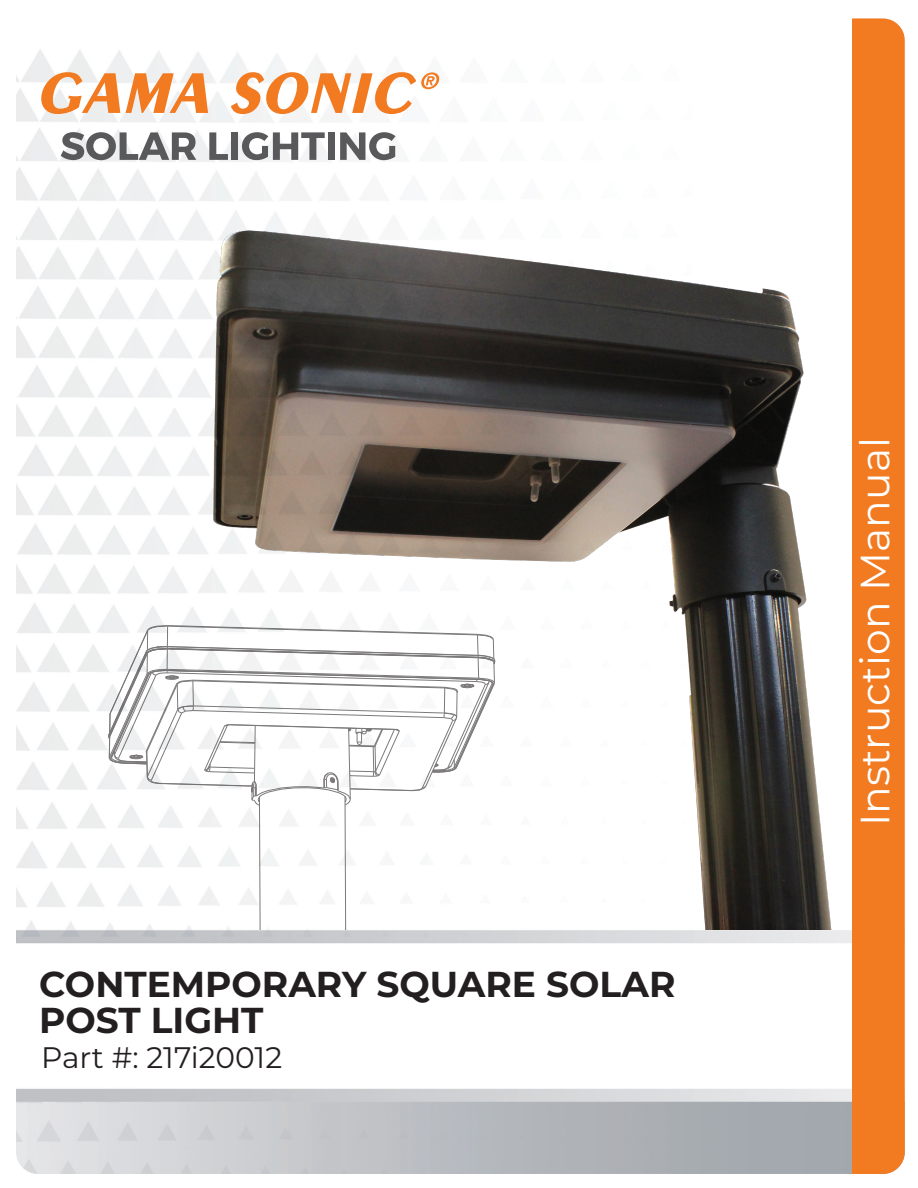
<style>
.page{position:relative;width:918px;height:1188px;background:#fff}
.page>*{position:absolute;margin:0;border:0;box-sizing:border-box;transform-origin:0 0}
.t1{font:40.95px "Montserrat";color:#fff}
.t2{font:700 36px/36px "Montserrat";color:#231f20}
.t3{font:29.7px "Montserrat";color:#231f20}
</style>
<div class="page">
<div style="left:852px;top:18px;width:53px;height:1156px;background:#f27a21"></div>
<svg style="left:61px;top:132px;width:135px;height:28px"></svg>
<svg style="left:209px;top:132px;width:19px;height:28px"></svg>
<div style="left:231px;top:132px;width:7px;height:28px;background:#59595c"></div>
<svg style="left:242px;top:132px;width:83px;height:28px"></svg>
<div style="left:328px;top:132px;width:7px;height:28px;background:#59595c"></div>
<svg style="left:340px;top:132px;width:56px;height:28px"></svg>
<svg style="left:39px;top:72px;width:401px;height:42px"></svg>
<img style="left:183px;top:190px;width:649px;height:740px">
<svg style="left:108px;top:625px;width:387px;height:305px"></svg>
<p class="t2" style="left:39px;top:964px;width:638px">CONTEMPORARY SQUARE SOLAR<br>POST LIGHT</p>
<p class="t3" style="left:41px;top:1037px;width:242px">Part #: 217i20012</p>
<p class="t1" style="left:847px;top:826px;width:391px;rotate:-90deg">Instruction Manual</p>
</div>
